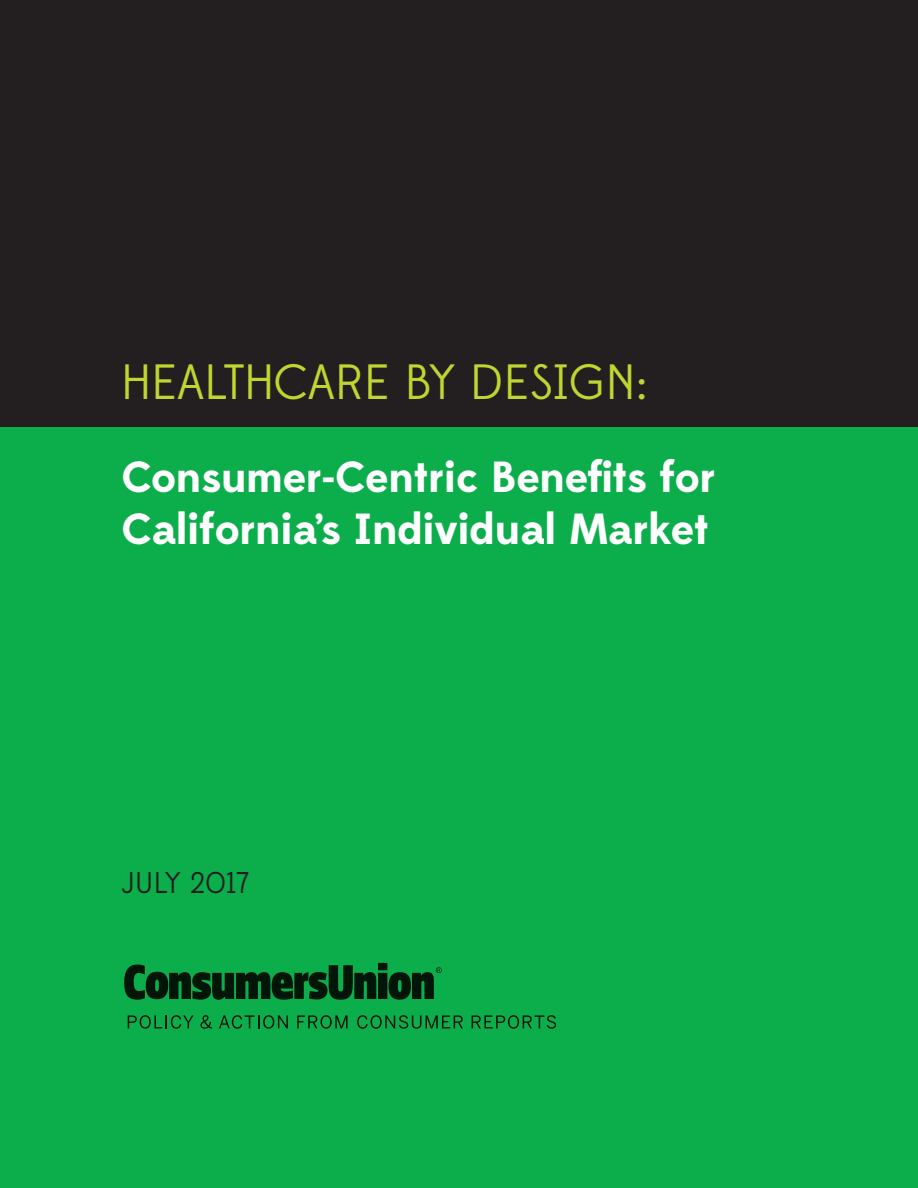
<style>
.page{position:relative;width:918px;height:1188px;background:#fff}
.page>*{position:absolute;margin:0;border:0;box-sizing:border-box;transform-origin:0 0}
.subhead{font:49.5px "Edmondsans";letter-spacing:-.01em;color:#bed630}
.subhead-2{font:700 43.5px/52.2px "Edmondsans";letter-spacing:-.01em;color:#fff}
.subhead-3{font:30px "Edmondsans";letter-spacing:-.01em;color:#231f20}
</style>
<div class="page">
<div style="left:0;top:427px;width:918px;height:761px;background:#0cae4c"></div>
<div style="left:0;top:0;width:918px;height:427px;background:#231f20"></div>
<svg style="left:124px;top:963px;width:318px;height:37px"></svg>
<svg style="left:128px;top:1015px;width:65px;height:14px"></svg>
<svg style="left:200px;top:1015px;width:12px;height:14px"></svg>
<svg style="left:219px;top:1015px;width:69px;height:14px"></svg>
<svg style="left:297px;top:1015px;width:51px;height:14px"></svg>
<svg style="left:357px;top:1015px;width:106px;height:14px"></svg>
<svg style="left:472px;top:1015px;width:84px;height:14px"></svg>
<p class="subhead" style="left:122px;top:354px;width:528px">HEALTHCARE BY DESIGN:</p>
<p class="subhead-2" style="left:122px;top:452px;width:596px">Consumer-Centric Benefits for<br>California’s Individual Market</p>
<p class="subhead-3" style="left:122px;top:865px;width:130px">JULY 2017</p>
</div>
